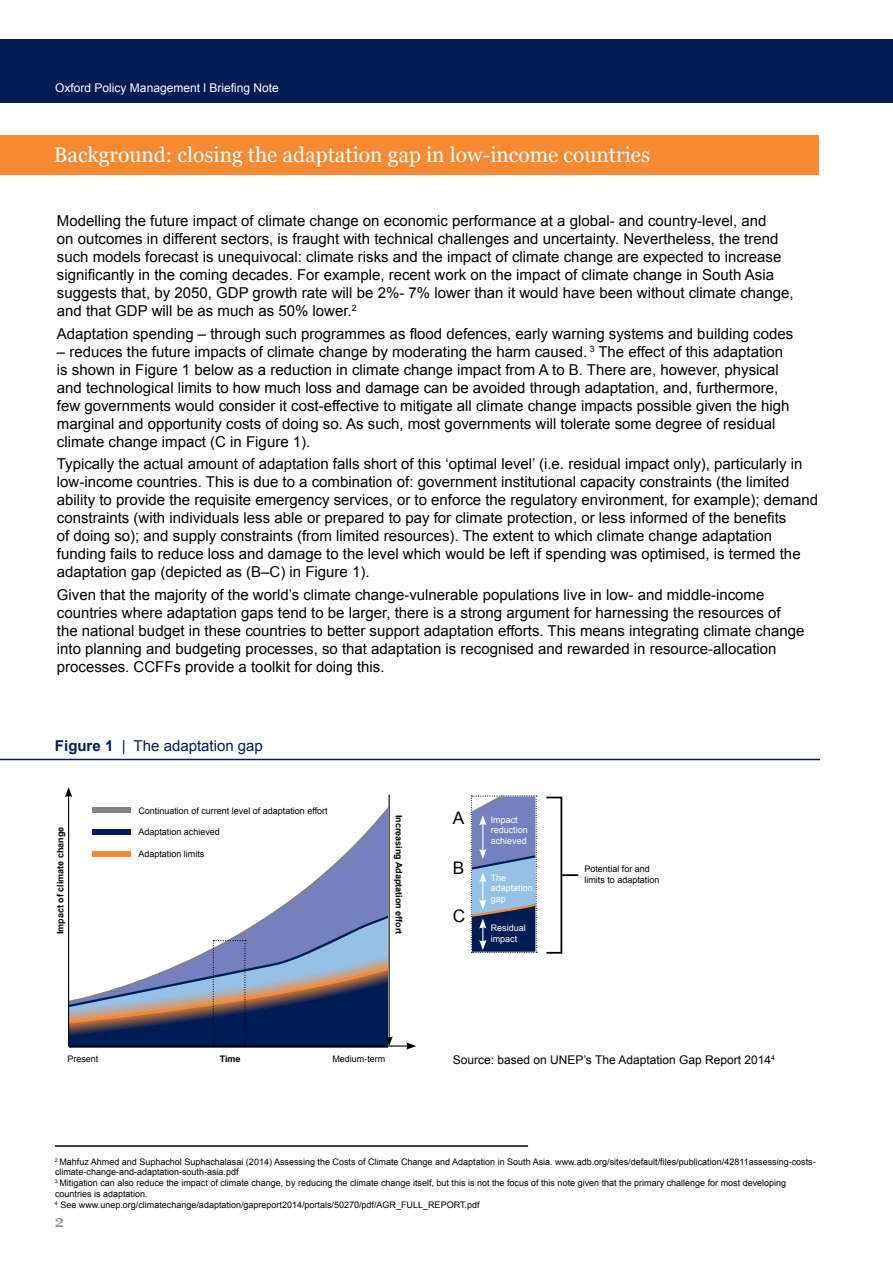
<style>
.page{position:relative;width:893px;height:1263px;background:#fff}
.page>*{position:absolute;margin:0;border:0;box-sizing:border-box;transform-origin:0 0}
.t1{font:21px "Georgia";color:#fff}
.t2{font:17.25px "Arial";color:#000}
.t3{font:16.5px "Georgia";color:#818285}
.t4{font:15px/18px "Arial";color:#000}
.t5{font:15px "Arial";color:#001c54}
.t6{font:12px "Arial";color:#000}
.t7{font:12px "Arial";color:#fff}
.t8{font:9px/10.8px "Arial";color:#000}
.t9{font:9px/10.8px "Arial";color:#fff}
.t10{font:700 9px "Arial";color:#000}
.s1{font-weight:700}
</style>
<div class="page">
<div style="left:0;top:135px;width:819px;height:40px;background:#f68933"></div>
<div style="left:0;top:39px;width:893px;height:64px;background:#001c54"></div>
<hr style="left:0;top:759px;width:820px;height:1px;background:#001c54">
<hr style="left:55px;top:1145px;width:473px;height:2px;background:#000">
<svg style="left:68px;top:794px;width:338px;height:253px"></svg>
<svg style="left:65px;top:787px;width:7px;height:10px"></svg>
<svg style="left:406px;top:1042px;width:10px;height:8px"></svg>
<hr style="left:389px;top:794px;width:1px;height:245px;background:#000">
<svg style="left:68px;top:909px;width:330px;height:139px"></svg>
<div style="left:92px;top:851px;width:39px;height:6px;background:#f68933"></div>
<div style="left:92px;top:807px;width:39px;height:5px;background:#818285"></div>
<div style="left:92px;top:829px;width:39px;height:6px;background:#001c54"></div>
<svg style="left:546px;top:796px;width:32px;height:158px"></svg>
<svg style="left:470px;top:794px;width:68px;height:159px;background:#7085b1"></svg>
<p class="t7" style="left:55px;top:80px;width:225px">Oxford Policy Management l Briefing Note</p>
<h1 class="t1" style="left:54px;top:142px;width:598px">Background: closing the adaptation gap in low-income countries</h1>
<p class="t4" style="left:57px;top:212px;width:738px">Modelling the future impact of climate change on economic performance at a global- and country-level, and<br>on outcomes in different sectors, is fraught with technical challenges and uncertainty. Nevertheless, the trend such models forecast is unequivocal: climate risks and the impact of climate change are expected to increase significantly in the coming decades. For example, recent work on the impact of climate change in South Asia suggests that, by 2050, GDP growth rate will be 2%- 7% lower than it would have been without climate change, and that GDP will be as much as 50% lower.<sup>2</sup></p>
<p class="t4" style="left:57px;top:325px;width:738px">Adaptation spending – through such programmes as flood defences, early warning systems and building codes</p>
<p class="t4" style="left:57px;top:343px;width:734px">– reduces the future impacts of climate change by moderating the harm caused. <sup>3</sup> The effect of this adaptation is shown in Figure 1 below as a reduction in climate change impact from A to B. There are, however, physical and technological limits to how much loss and damage can be avoided through adaptation, and, furthermore, few governments would consider it cost-effective to mitigate all climate change impacts possible given the high marginal and opportunity costs of doing so. As such, most governments will tolerate some degree of residual climate change impact (C in Figure 1).</p>
<p class="t4" style="left:57px;top:455px;width:763px">Typically the actual amount of adaptation falls short of this ‘optimal level’ (i.e. residual impact only), particularly in low-income countries. This is due to a combination of: government institutional capacity constraints (the limited ability to provide the requisite emergency services, or to enforce the regulatory environment, for example); demand constraints (with individuals less able or prepared to pay for climate protection, or less informed of the benefits<br>of doing so); and supply constraints (from limited resources). The extent to which climate change adaptation funding fails to reduce loss and damage to the level which would be left if spending was optimised, is termed the adaptation gap (depicted as (B–C) in Figure 1).</p>
<p class="t4" style="left:57px;top:586px;width:749px">Given that the majority of the world’s climate change-vulnerable populations live in low- and middle-income countries where adaptation gaps tend to be larger, there is a strong argument for harnessing the resources of the national budget in these countries to better support adaptation efforts. This means integrating climate change into planning and budgeting processes, so that adaptation is recognised and rewarded in resource-allocation processes. CCFFs provide a toolkit for doing this.</p>
<p class="t5" style="left:55px;top:735px;width:209px"><span class="s1">Figure 1</span> | The adaptation gap</p>
<p class="t10" style="left:54px;top:934px;width:109px;rotate:-90deg">Impact of climate change</p>
<p class="t8" style="left:138px;top:805px;width:191px">Continuation of current level of adaptation effort</p>
<p class="t8" style="left:138px;top:827px;width:83px">Adaptation achieved</p>
<p class="t8" style="left:138px;top:848px;width:68px">Adaptation limits</p>
<p class="t10" style="left:405px;top:815px;width:121px;rotate:90deg">Increasing Adaptation effort</p>
<p class="t8" style="left:67px;top:1053px;width:33px">Present</p>
<p class="t10" style="left:220px;top:1052px;width:22px">Time</p>
<p class="t8" style="left:332px;top:1053px;width:55px">Medium-term</p>
<p class="t2" style="left:453px;top:807px;width:13px">A</p>
<p class="t2" style="left:453px;top:857px;width:13px">B</p>
<p class="t2" style="left:453px;top:905px;width:14px">C</p>
<p class="t9" style="left:491px;top:814px;width:39px">Impact reduction achieved</p>
<p class="t9" style="left:491px;top:872px;width:44px">The adaptation gap</p>
<p class="t9" style="left:491px;top:922px;width:37px">Residual impact</p>
<p class="t8" style="left:584px;top:863px;width:77px">Potential for and limits to adaptation</p>
<p class="t6" style="left:453px;top:1052px;width:324px">Source: based on UNEP’s The Adaptation Gap Report 2014<sup>4</sup></p>
<p class="t8" style="left:55px;top:1156px;width:762px"><sup>2</sup> Mahfuz Ahmed and Suphachol Suphachalasai (2014) Assessing the Costs of Climate Change and Adaptation in South Asia. www.adb.org/sites/default/files/publication/42811assessing-costs&shy;climate-change-and-adaptation-south-asia.pdf<br><sup>3</sup> Mitigation can also reduce the impact of climate change, by reducing the climate change itself, but this is not the focus of this note given that the primary challenge for most developing countries is adaptation.<br><sup>4</sup> See www.unep.org/climatechange/adaptation/gapreport2014/portals/50270/pdf/AGR_FULL_REPORT.pdf</p>
<p class="t3" style="left:55px;top:1211px;width:11px">2</p>
</div>
